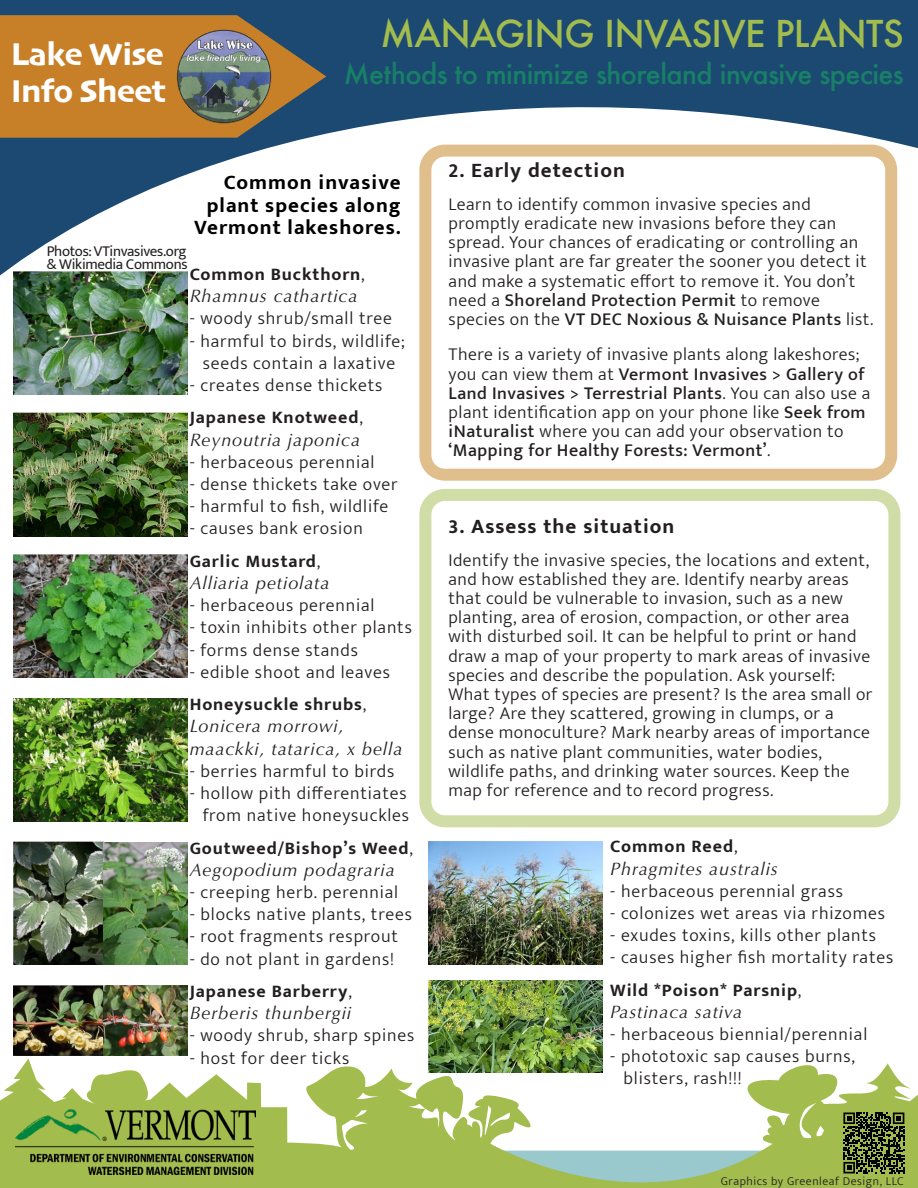
<style>
.page{position:relative;width:918px;height:1188px;background:#fff}
.page>*{position:absolute;margin:0;border:0;box-sizing:border-box;transform-origin:0 0}
.t1{font:500 36px "Futura";letter-spacing:-.02em;color:#a3bc4e}
.t2{font:33px/37.2px "Skia";letter-spacing:-.02em;color:#fff}
.t3{font:500 27px "Futura";letter-spacing:-.02em;color:#188067}
.t4{font:700 21px/22.2px "Mukta Mahee";letter-spacing:.05em;color:#000;text-align:right}
.t5{font:700 21px "Mukta Mahee";letter-spacing:.05em;color:#231f20}
.t6{font:300 18px/19.2px "Mukta Mahee";letter-spacing:.03em;color:#231f20}
.t7{font:300 18px/32.4px "Mukta Mahee";letter-spacing:.05em;color:#231f20}
.t8{font:italic 18px/22.2px "Optima";letter-spacing:.05em;color:#231f20}
.t9{font:700 18px "Mukta Mahee";letter-spacing:.05em;color:#231f20}
.t10{font:15px/13.2px "Mukta Mahee";letter-spacing:-.02em;color:#231f20}
.t11{font:300 12px "Mukta Mahee";letter-spacing:.05em;color:#231f20}
.s1{font-weight:300}
.s2{font-weight:700}
.s3{font-weight:500}
</style>
<div class="page">
<svg style="left:0;top:1058px;width:918px;height:130px"></svg>
<svg style="left:0;top:0;width:918px;height:286px"></svg>
<svg style="left:0;top:15px;width:326px;height:123px;background:#ae7832"></svg>
<img style="left:15px;top:1110px;width:240px;height:64px">
<img style="left:163px;top:12px;width:125px;height:125px">
<svg style="left:843px;top:1113px;width:61px;height:60px;background:#444f20"></svg>
<div style="left:419px;top:489px;width:481px;height:338px;border:12px solid #d1dda6;border-radius:20px"></div>
<div style="left:419px;top:145px;width:478px;height:336px;border:12px solid #e0bf8d;border-radius:20px"></div>
<img style="left:13px;top:272px;width:174px;height:123px">
<img style="left:13px;top:413px;width:174px;height:124px">
<img style="left:13px;top:555px;width:174px;height:123px">
<img style="left:13px;top:699px;width:174px;height:122px">
<img style="left:14px;top:842px;width:173px;height:123px">
<img style="left:13px;top:985px;width:174px;height:71px">
<img style="left:429px;top:841px;width:174px;height:124px">
<img style="left:428px;top:981px;width:175px;height:91px">
<h2 class="t2" style="left:11px;top:38px;width:157px">Lake Wise<br>Info Sheet</h2>
<h1 class="t1" style="left:381px;top:9px;width:525px">MANAGING INVASIVE PLANTS</h1>
<h3 class="t3" style="left:344px;top:55px;width:562px">Methods to minimize shoreland invasive species</h3>
<p class="t4" style="left:194px;top:171px;width:208px">Common invasive plant species along<br>Vermont lakeshores.</p>
<p class="t9" style="left:190px;top:263px;width:176px">Common Buckthorn<span class="s1">,</span></p>
<p class="t8" style="left:190px;top:285px;width:169px">Rhamnus cathartica</p>
<p class="t7" style="left:190px;top:302px;width:204px">- woody shrub/small tree</p>
<p class="t7" style="left:190px;top:329px;width:217px;line-height:22.2px;text-align:center">- harmful to birds, wildlife; seeds contain a laxative</p>
<p class="t7" style="left:190px;top:369px;width:194px">- creates dense thickets<br><span class="s2">Japanese Knotweed</span>,</p>
<p class="t8" style="left:190px;top:429px;width:172px">Reynoutria japonica</p>
<p class="t7" style="left:190px;top:445px;width:186px">- herbaceous perennial</p>
<p class="t7" style="left:190px;top:468px;width:209px">- dense thickets take over</p>
<p class="t7" style="left:190px;top:490px;width:200px">- harmful to fish, wildlife</p>
<p class="t7" style="left:190px;top:512px;width:175px">- causes bank erosion<br><span class="s2">Garlic Mustard</span>,</p>
<p class="t8" style="left:190px;top:572px;width:141px">Alliaria petiolata</p>
<p class="t7" style="left:190px;top:589px;width:186px">- herbaceous perennial</p>
<p class="t7" style="left:190px;top:611px;width:224px">- toxin inhibits other plants</p>
<p class="t7" style="left:190px;top:633px;width:170px">- forms dense stands</p>
<p class="t7" style="left:190px;top:655px;width:202px">- edible shoot and leaves<br><span class="s2">Honeysuckle shrubs</span>,</p>
<p class="t8" style="left:190px;top:715px;width:214px">Lonicera morrowi, maackki, tatarica, x bella</p>
<p class="t7" style="left:190px;top:754px;width:206px">- berries harmful to birds</p>
<p class="t7" style="left:190px;top:782px;width:221px;line-height:22.2px;text-align:right">- hollow pith differentiates from native honeysuckles</p>
<p class="t9" style="left:190px;top:837px;width:225px">Goutweed/Bishop’s Weed<span class="s1">,</span></p>
<p class="t8" style="left:190px;top:859px;width:207px">Aegopodium podagraria</p>
<p class="t7" style="left:190px;top:876px;width:210px">- creeping herb. perennial</p>
<p class="t7" style="left:190px;top:898px;width:224px">- blocks native plants, trees</p>
<p class="t7" style="left:190px;top:920px;width:210px">- root fragments resprout</p>
<p class="t7" style="left:190px;top:942px;width:206px">- do not plant in gardens!<br><span class="s2">Japanese Barberry</span>,</p>
<p class="t8" style="left:190px;top:1002px;width:163px">Berberis thunbergii</p>
<p class="t7" style="left:190px;top:1019px;width:226px">- woody shrub, sharp spines</p>
<p class="t7" style="left:190px;top:1041px;width:161px">- host for deer ticks</p>
<p class="t10" style="left:47px;top:244px;width:142px">Photos: VTinvasives.org &amp; Wikimedia Commons</p>
<p class="t5" style="left:449px;top:158px;width:178px">2. Early detection</p>
<p class="t6" style="left:449px;top:194px;width:426px">Learn to identify common invasive species and promptly eradicate new invasions before they can spread. Your chances of eradicating or controlling an invasive plant are far greater the sooner you detect it and make a systematic effort to remove it. You don’t need a <span class="s3">Shoreland Protection Permit</span> to remove species on the <span class="s3">VT DEC Noxious &amp; Nuisance Plants</span> list.</p>
<p class="t6" style="left:449px;top:345px;width:423px">There is a variety of invasive plants along lakeshores; you can view them at <span class="s3">Vermont Invasives &gt; Gallery of Land Invasives &gt; Terrestrial Plants</span>. You can also use a plant identification app on your phone like <span class="s3">Seek from iNaturalist</span> where you can add your observation to <span class="s3">‘Mapping for Healthy Forests: Vermont’</span>.</p>
<p class="t5" style="left:448px;top:514px;width:228px">3. Assess the situation</p>
<p class="t6" style="left:448px;top:550px;width:426px">Identify the invasive species, the locations and extent, and how established they are. Identify nearby areas that could be vulnerable to invasion, such as a new planting, area of erosion, compaction, or other area with disturbed soil. It can be helpful to print or hand draw a map of your property to mark areas of invasive species and describe the population. Ask yourself:<br>What types of species are present? Is the area small or large? Are they scattered, growing in clumps, or a dense monoculture? Mark nearby areas of importance such as native plant communities, water bodies, wildlife paths, and drinking water sources. Keep the map for reference and to record progress.</p>
<p class="t9" style="left:610px;top:836px;width:129px">Common Reed<span class="s1">,</span></p>
<p class="t8" style="left:610px;top:857px;width:169px">Phragmites australis</p>
<p class="t7" style="left:610px;top:874px;width:234px">- herbaceous perennial grass</p>
<p class="t7" style="left:610px;top:896px;width:276px">- colonizes wet areas via rhizomes</p>
<p class="t7" style="left:610px;top:919px;width:267px">- exudes toxins, kills other plants</p>
<p class="t7" style="left:610px;top:941px;width:285px">- causes higher fish mortality rates<br><span class="s2">Wild *Poison* Parsnip</span>,</p>
<p class="t8" style="left:610px;top:1001px;width:133px">Pastinaca sativa</p>
<p class="t7" style="left:610px;top:1018px;width:258px">- herbaceous biennial/perennial</p>
<p class="t7" style="left:623px;top:1045px;width:233px;line-height:22.2px;text-indent:-13px">- phototoxic sap causes burns, blisters, rash!!!</p>
<p class="t11" style="left:721px;top:1173px;width:184px">Graphics by Greenleaf Design, LLC</p>
</div>
